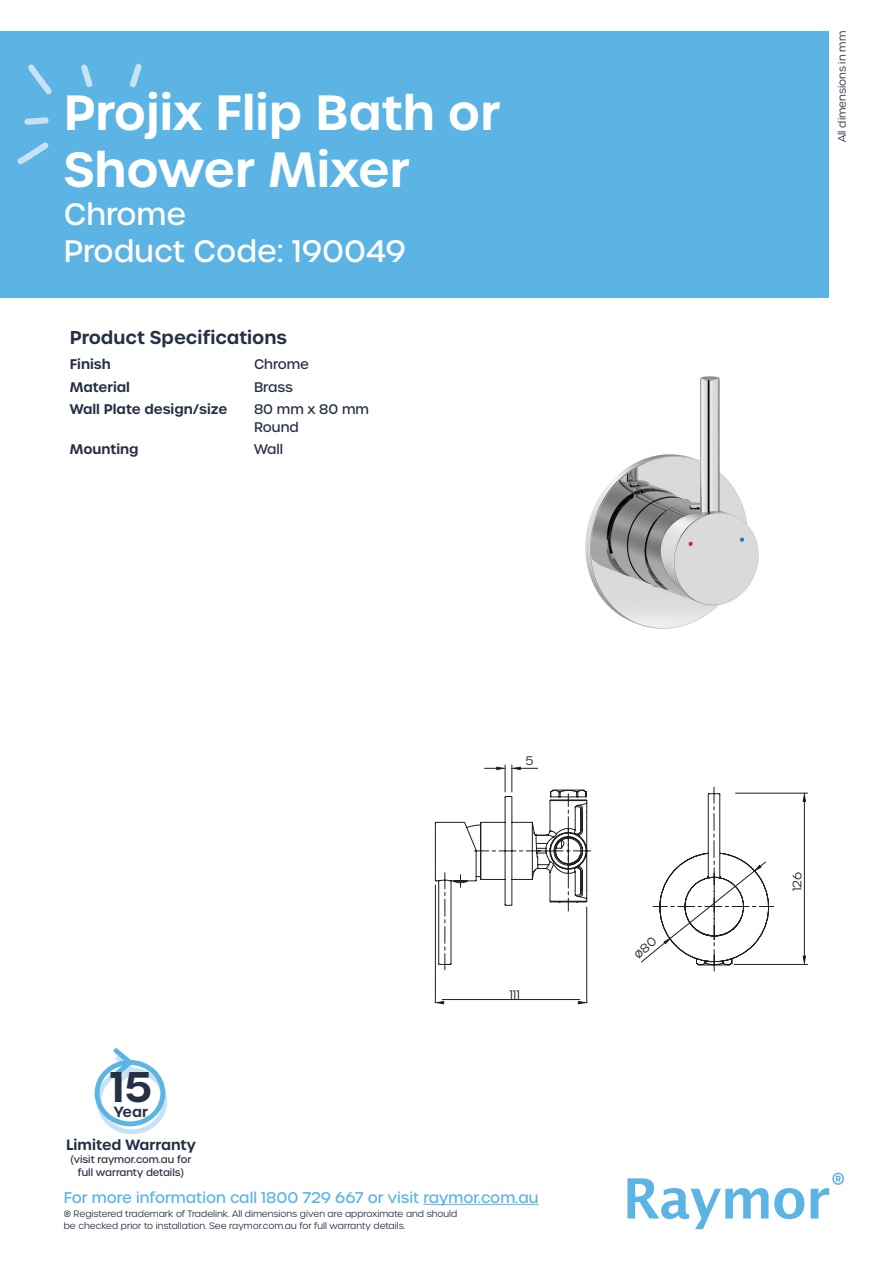
<style>
.page{position:relative;width:893px;height:1263px;background:#fff}
.page>*{position:absolute;margin:0;border:0;box-sizing:border-box;transform-origin:0 0}
.t1{font:600 47.85px "Urbane";color:#fff}
.t2{font:600 41.4px "Urbane";color:#263044}
.t3{font:500 30px "Urbane";color:#fff}
.t4{font:600 18px "Urbane";color:#263044}
.t5{font:500 15px "Urbane";color:#5cb4e5}
.t6{font:600 14.25px "Urbane";color:#263044}
.Paragraph_Style_1{font:600 13.5px "Urbane";color:#263044}
.Paragraph_Style_1-2{font:500 13.5px "Urbane";color:#263044}
.t7{font:300 12px "Urbane";color:#231f20}
.t8{font:300 10.5px "Urbane";color:#263044}
.t9{font:500 10.05px/12.9px "Urbane";color:#263044;text-align:center}
.t10{font:300 9px/12px "Urbane";color:#263044}
</style>
<div class="page">
<div style="left:0;top:31px;width:829px;height:267px;background:#5cb4e5"></div>
<hr style="left:423px;top:1204px;width:116px;height:1px;background:#5cb4e5">
<svg style="left:627px;top:1178px;width:141px;height:51px"></svg>
<svg style="left:774px;top:1188px;width:30px;height:31px"></svg>
<svg style="left:28px;top:65px;width:24px;height:30px"></svg>
<svg style="left:81px;top:65px;width:12px;height:23px"></svg>
<svg style="left:24px;top:117px;width:25px;height:8px"></svg>
<svg style="left:130px;top:64px;width:12px;height:24px"></svg>
<svg style="left:17px;top:142px;width:32px;height:22px"></svg>
<svg style="left:811px;top:1173px;width:33px;height:45px"></svg>
<img style="left:585px;top:376px;width:174px;height:253px">
<svg style="left:95px;top:1048px;width:72px;height:86px"></svg>
<svg style="left:587px;top:787px;width:187px;height:184px"></svg>
<svg style="left:435px;top:765px;width:152px;height:239px"></svg>
<hr style="left:734px;top:964px;width:74px;height:1px;background:#231f20">
<hr style="left:735px;top:793px;width:73px;height:1px;background:#231f20">
<hr style="left:804px;top:800px;width:1px;height:158px;background:#231f20">
<svg style="left:803px;top:956px;width:2px;height:7px"></svg>
<svg style="left:803px;top:794px;width:2px;height:7px"></svg>
<svg style="left:634px;top:862px;width:132px;height:100px"></svg>
<p class="t1" style="left:64px;top:80px;width:438px">Projix Flip Bath or</p>
<p class="t1" style="left:64px;top:137px;width:348px">Shower Mixer</p>
<p class="t3" style="left:64px;top:194px;width:124px">Chrome</p>
<p class="t3" style="left:64px;top:232px;width:344px">Product Code: 190049</p>
<p class="t4" style="left:70px;top:325px;width:219px">Product Specifications</p>
<p class="Paragraph_Style_1" style="left:70px;top:355px;width:43px">Finish</p>
<p class="Paragraph_Style_1-2" style="left:254px;top:356px;width:57px">Chrome</p>
<p class="Paragraph_Style_1" style="left:70px;top:377px;width:62px">Material</p>
<p class="Paragraph_Style_1-2" style="left:254px;top:378px;width:40px">Brass</p>
<p class="Paragraph_Style_1" style="left:70px;top:400px;width:159px">Wall Plate design/size</p>
<p class="Paragraph_Style_1-2" style="left:254px;top:400px;width:116px">80 mm x 80 mm</p>
<p class="Paragraph_Style_1-2" style="left:254px;top:418px;width:46px">Round</p>
<p class="Paragraph_Style_1" style="left:70px;top:440px;width:70px">Mounting</p>
<p class="Paragraph_Style_1-2" style="left:254px;top:440px;width:31px">Wall</p>
<p class="t2" style="left:110px;top:1059px;width:44px">15</p>
<p class="t6" style="left:114px;top:1102px;width:36px">Year</p>
<p class="t6" style="left:66px;top:1135px;width:131px">Limited Warranty</p>
<p class="t9" style="left:70px;top:1153px;width:123px">(visit raymor.com.au for full warranty details)</p>
<h3 class="t7" style="left:525px;top:753px;width:9px">5</h3>
<h3 class="t7" style="left:509px;top:986px;width:12px">111</h3>
<h3 class="t5" style="left:64px;top:1187px;width:476px">For more information call 1800 729 667 or visit raymor.com.au</h3>
<p class="t10" style="left:64px;top:1208px;width:395px">® Registered trademark of Tradelink. All dimensions given are approximate and should be checked prior to installation. See raymor.com.au for full warranty details.</p>
<p class="t8" style="left:835px;top:142px;width:113px;rotate:-90deg">All dimensions in mm</p>
<h3 class="t7" style="left:789px;top:891px;width:21px;rotate:-90deg">126</h3>
</div>
